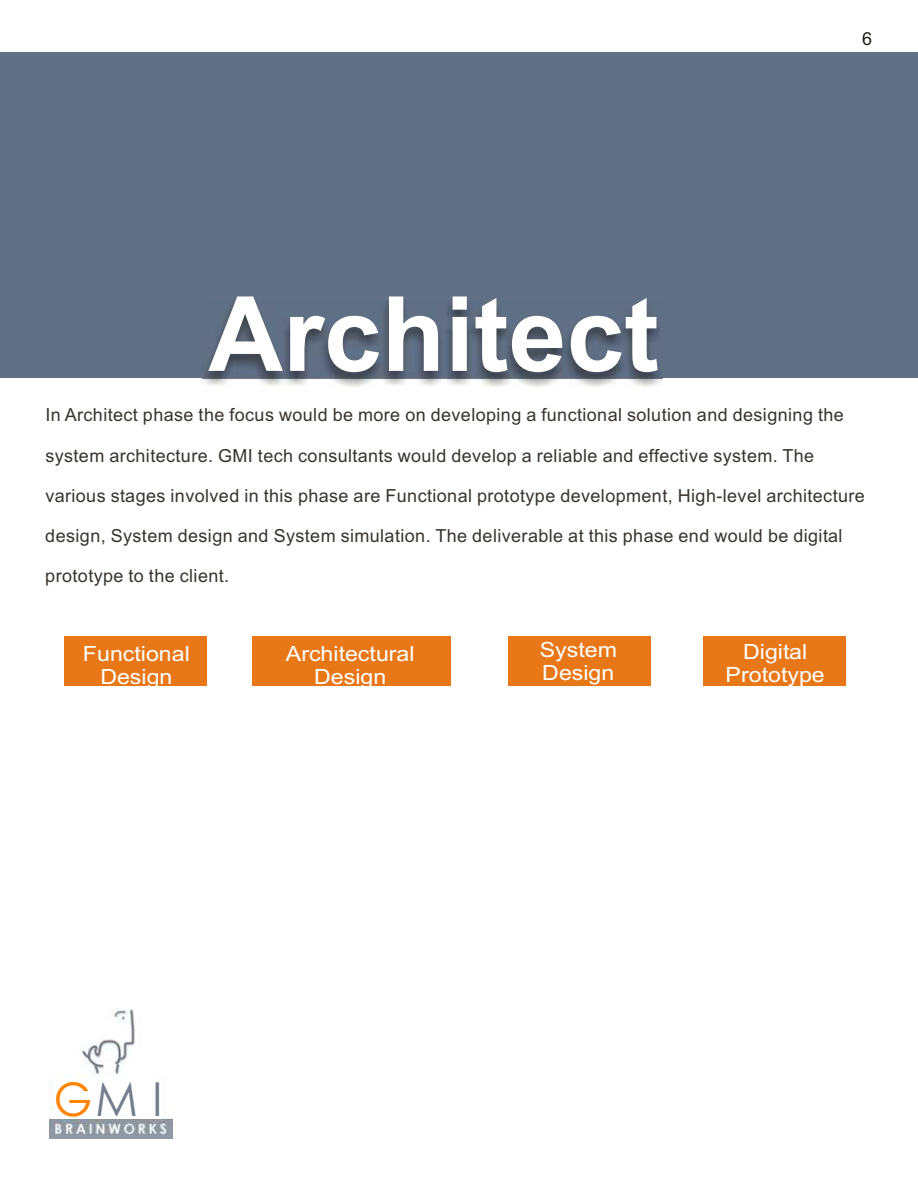
<style>
.page{position:relative;width:918px;height:1188px;background:#fff}
.page>*{position:absolute;margin:0;border:0;box-sizing:border-box;transform-origin:0 0}
.t1{font:700 103.95px "Arial";color:#fff}
.t2{font:46.8px "Century Gothic";color:#737d8c}
.t3{font:21px/23.4px "Arial";color:#fff;text-align:center;scale:1.1 1}
.t4{font:18px "Arial";letter-spacing:.02em;color:#383330}
.t5{font:18px "Arial";color:#1f1a17}
.s1{font-family:"Avant Garde Bk BT";color:#ff8200}
</style>
<div class="page">
<img style="left:49px;top:1009px;width:123px;height:130px">
<div style="left:55px;top:1078px;width:107px;height:41px;background:#fff"></div>
<div style="left:0;top:53px;width:918px;height:325px;background:#617085"></div>
<img style="left:202px;top:301px;width:461px;height:86px">
<div style="left:65px;top:637px;width:142px;height:49px;background:#e87817"></div>
<div style="left:252px;top:637px;width:199px;height:49px;background:#e87817"></div>
<div style="left:509px;top:637px;width:142px;height:49px;background:#e87817"></div>
<div style="left:704px;top:637px;width:142px;height:49px;background:#e87817"></div>
<h1 class="t1" style="left:208px;top:295px;width:452px">Architect</h1>
<p class="t5" style="left:862px;top:32px;width:12px">6</p>
<p class="t4" style="left:45px;top:408px;width:800px">In Architect phase the focus would be more on developing a functional solution and designing the</p>
<p class="t4" style="left:45px;top:448px;width:770px">system architecture. GMI tech consultants would develop a reliable and effective system. The</p>
<p class="t4" style="left:45px;top:489px;width:821px">various stages involved in this phase are Functional prototype development, High-level architecture</p>
<p class="t4" style="left:45px;top:529px;width:799px">design, System design and System simulation. The deliverable at this phase end would be digital</p>
<p class="t4" style="left:45px;top:569px;width:185px">prototype to the client.</p>
<p class="t3" style="left:83px;top:644px;width:99px">Functional<br>Design</p>
<p class="t3" style="left:286px;top:644px;width:119px">Architectural<br>Design</p>
<p class="t3" style="left:540px;top:640px;width:72px;text-align:left">System<br>Design</p>
<p class="t3" style="left:726px;top:642px;width:92px">Digital<br>Prototype</p>
<h2 class="t2" style="left:55px;top:1081px;width:109px"><span class="s1">G</span>MI</h2>
</div>
